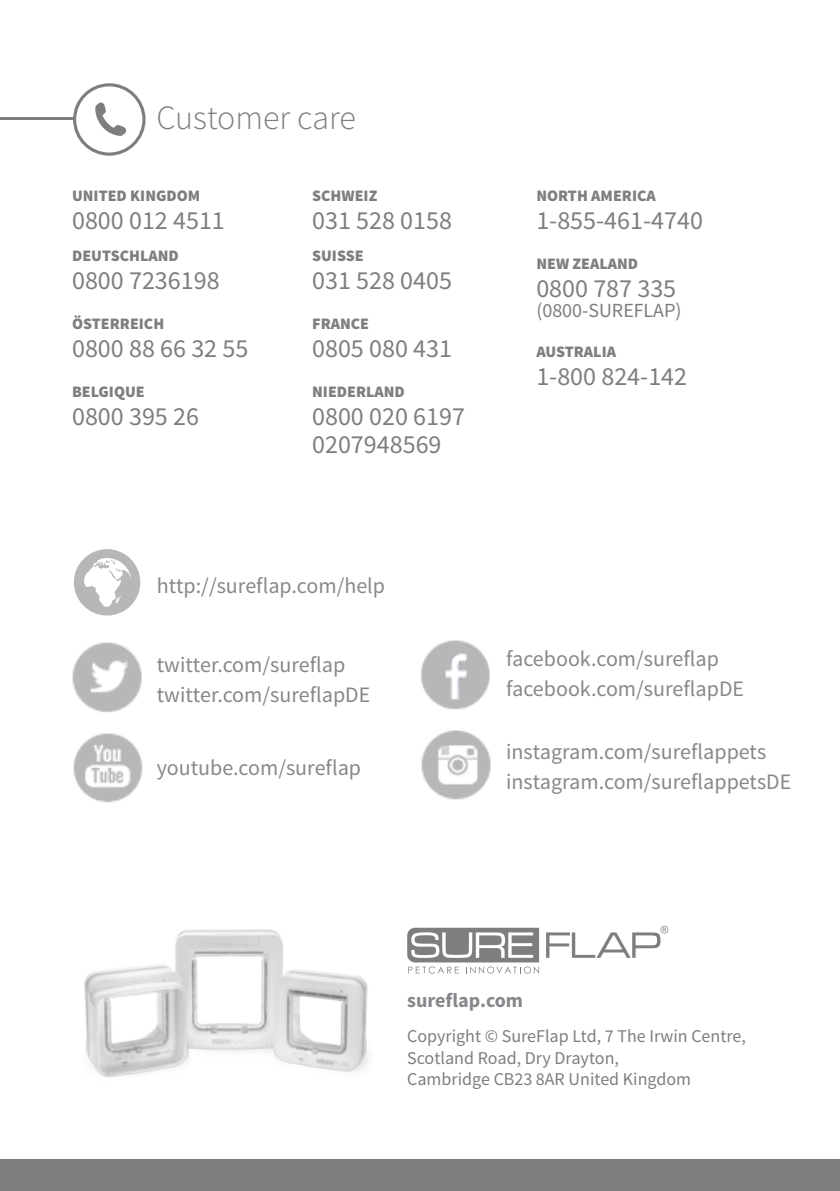
<style>
.page{position:relative;width:840px;height:1191px;background:#fff}
.page>*{position:absolute;margin:0;border:0;box-sizing:border-box;transform-origin:0 0}
.t1{font:300 34px "Source Sans Pro";color:#7e7e7d}
.t2{font:26px/28px "Source Sans Pro";color:#7e7e7d}
.t3{font:22px/30px "Source Sans Pro";color:#86888c}
.t4{font:20px "Source Sans Pro";color:#7e7e7d}
.t5{font:700 20px "Source Sans Pro";color:#86888c}
.t6{font:18px/21.6px "Source Sans Pro";color:#7e7e7d}
.t7{font:900 16px "Source Sans Pro";color:#7e7e7d}
</style>
<div class="page">
<div style="left:0;top:1159px;width:839px;height:32px;background:#7e7e7d"></div>
<svg style="left:546px;top:925px;width:122px;height:32px"></svg>
<svg style="left:416px;top:927px;width:123px;height:46px"></svg>
<img style="left:421px;top:640px;width:69px;height:70px">
<img style="left:72px;top:642px;width:70px;height:70px">
<img style="left:421px;top:730px;width:70px;height:70px">
<img style="left:73px;top:733px;width:70px;height:70px">
<img style="left:84px;top:927px;width:332px;height:151px">
<svg style="left:74px;top:549px;width:66px;height:66px"></svg>
<hr style="left:0;top:117px;width:74px;height:2px;background:#7e7e7d">
<div style="left:73px;top:83px;width:72px;height:73px;border:3px solid #7e7e7d;border-radius:50%"></div>
<svg style="left:95px;top:102px;width:32px;height:34px"></svg>
<h1 class="t1" style="left:156px;top:97px;width:201px">Customer care</h1>
<p class="t7" style="left:72px;top:185px;width:130px">UNITED KINGDOM</p>
<p class="t2" style="left:72px;top:207px;width:154px">0800 012 4511</p>
<p class="t7" style="left:72px;top:245px;width:108px">DEUTSCHLAND</p>
<p class="t2" style="left:72px;top:267px;width:149px">0800 7236198</p>
<p class="t7" style="left:72px;top:313px;width:94px">ÖSTERREICH</p>
<p class="t2" style="left:72px;top:335px;width:178px">0800 88 66 32 55</p>
<p class="t7" style="left:72px;top:381px;width:74px">BELGIQUE</p>
<p class="t2" style="left:72px;top:403px;width:128px">0800 395 26</p>
<p class="t7" style="left:312px;top:185px;width:67px">SCHWEIZ</p>
<p class="t2" style="left:312px;top:207px;width:141px">031 528 0158</p>
<p class="t7" style="left:312px;top:245px;width:53px">SUISSE</p>
<p class="t2" style="left:312px;top:267px;width:141px">031 528 0405</p>
<p class="t7" style="left:312px;top:313px;width:58px">FRANCE</p>
<p class="t2" style="left:312px;top:335px;width:141px">0805 080 431</p>
<p class="t7" style="left:312px;top:381px;width:94px">NIEDERLAND</p>
<p class="t2" style="left:312px;top:403px;width:154px">0800 020 6197<br>0207948569</p>
<p class="t7" style="left:536px;top:185px;width:121px">NORTH AMERICA</p>
<p class="t2" style="left:536px;top:207px;width:168px">1-855-461-4740</p>
<p class="t7" style="left:536px;top:253px;width:103px">NEW ZEALAND</p>
<p class="t2" style="left:536px;top:275px;width:141px">0800 787 335</p>
<p class="t4" style="left:536px;top:298px;width:147px">(0800-SUREFLAP)</p>
<p class="t7" style="left:536px;top:341px;width:81px">AUSTRALIA</p>
<p class="t2" style="left:536px;top:363px;width:152px">1-800 824-142</p>
<p class="t3" style="left:157px;top:571px;width:230px">http://sureflap.com/help</p>
<p class="t3" style="left:157px;top:650px;width:215px">twitter.com/sureflap twitter.com/sureflapDE</p>
<p class="t3" style="left:157px;top:752px;width:206px">youtube.com/sureflap</p>
<p class="t3" style="left:506px;top:644px;width:239px">facebook.com/sureflap facebook.com/sureflapDE</p>
<p class="t3" style="left:506px;top:737px;width:286px">instagram.com/sureflappets instagram.com/sureflappetsDE</p>
<p class="t5" style="left:407px;top:988px;width:117px">sureflap.com</p>
<p class="t6" style="left:407px;top:1025px;width:340px">Copyright © SureFlap Ltd, 7 The Irwin Centre,<br>Scotland Road, Dry Drayton,<br>Cambridge CB23 8AR United Kingdom</p>
</div>
